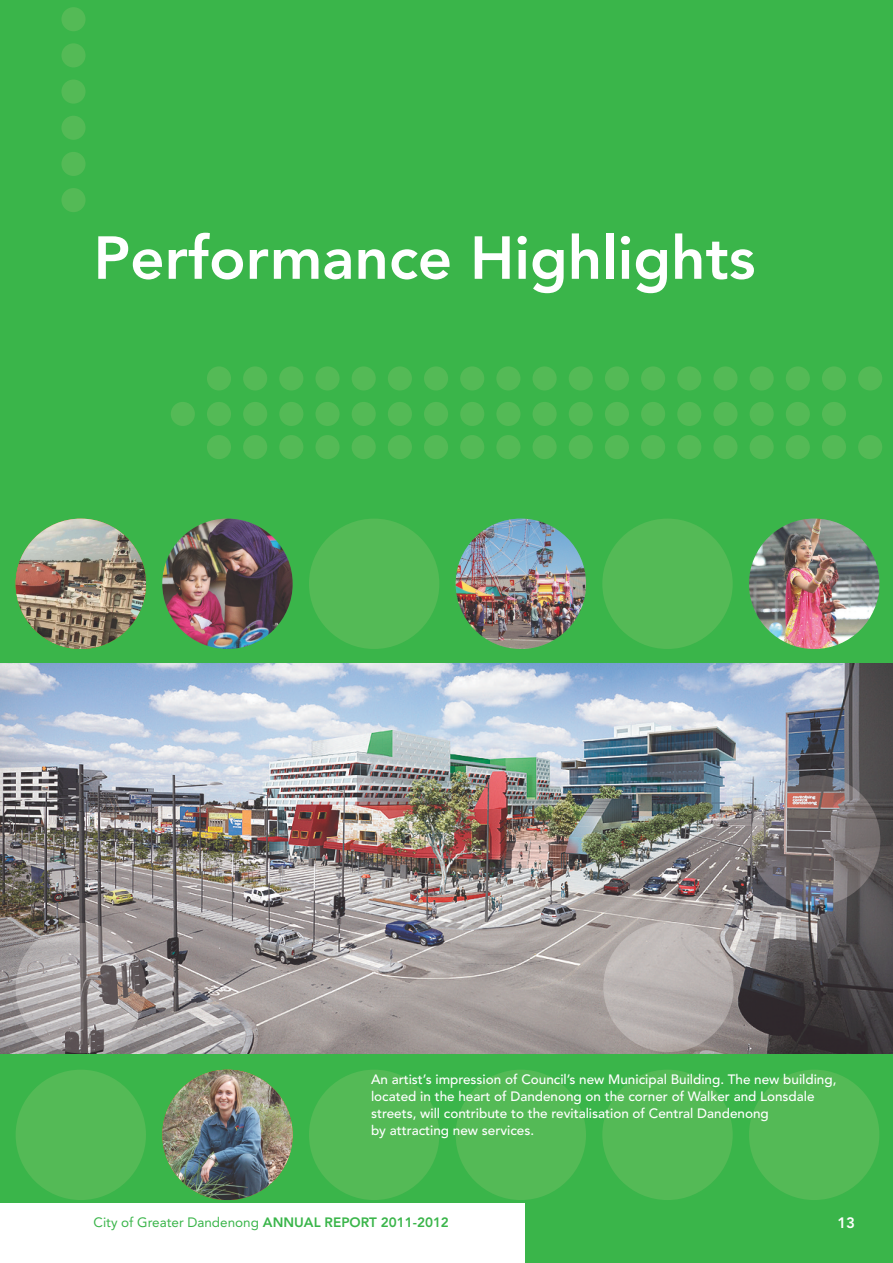
<style>
.page{position:relative;width:893px;height:1263px;background:#3ab54a}
.page>*{position:absolute;margin:0;border:0;box-sizing:border-box;transform-origin:0 0}
.t1{font:800 60px "Avenir";color:#fff}
.t2{font:800 15px "Avenir";color:#fff}
.t3{font:500 13.5px/16.8px "Avenir";color:#fff}
.t4{font:13.5px "Avenir";color:#3ab54a}
.s1{font-weight:800}
</style>
<div class="page">
<img style="left:0;top:663px;width:893px;height:391px">
<div style="left:207px;top:366px;width:24px;height:24px;background:#54ba56;border-radius:50%"></div>
<div style="left:243px;top:366px;width:24px;height:24px;background:#54ba56;border-radius:50%"></div>
<div style="left:279px;top:366px;width:24px;height:24px;background:#54ba56;border-radius:50%"></div>
<div style="left:315px;top:366px;width:25px;height:24px;background:#54ba56;border-radius:50%"></div>
<div style="left:352px;top:366px;width:24px;height:24px;background:#54ba56;border-radius:50%"></div>
<div style="left:388px;top:366px;width:24px;height:24px;background:#54ba56;border-radius:50%"></div>
<div style="left:424px;top:366px;width:24px;height:24px;background:#54ba56;border-radius:50%"></div>
<div style="left:460px;top:366px;width:24px;height:24px;background:#54ba56;border-radius:50%"></div>
<div style="left:496px;top:366px;width:24px;height:24px;background:#54ba56;border-radius:50%"></div>
<div style="left:532px;top:366px;width:25px;height:24px;background:#54ba56;border-radius:50%"></div>
<div style="left:569px;top:366px;width:24px;height:24px;background:#54ba56;border-radius:50%"></div>
<div style="left:605px;top:366px;width:24px;height:24px;background:#54ba56;border-radius:50%"></div>
<div style="left:641px;top:366px;width:24px;height:24px;background:#54ba56;border-radius:50%"></div>
<div style="left:677px;top:366px;width:24px;height:24px;background:#54ba56;border-radius:50%"></div>
<div style="left:713px;top:366px;width:24px;height:24px;background:#54ba56;border-radius:50%"></div>
<div style="left:750px;top:366px;width:24px;height:24px;background:#54ba56;border-radius:50%"></div>
<div style="left:786px;top:366px;width:24px;height:24px;background:#54ba56;border-radius:50%"></div>
<div style="left:858px;top:366px;width:24px;height:24px;background:#54ba56;border-radius:50%"></div>
<div style="left:822px;top:366px;width:24px;height:24px;background:#54ba56;border-radius:50%"></div>
<div style="left:61px;top:188px;width:25px;height:24px;background:#54ba56;border-radius:50%"></div>
<div style="left:61px;top:152px;width:25px;height:24px;background:#54ba56;border-radius:50%"></div>
<div style="left:61px;top:116px;width:25px;height:24px;background:#54ba56;border-radius:50%"></div>
<div style="left:61px;top:80px;width:25px;height:24px;background:#54ba56;border-radius:50%"></div>
<div style="left:61px;top:43px;width:25px;height:24px;background:#54ba56;border-radius:50%"></div>
<div style="left:61px;top:7px;width:25px;height:24px;background:#54ba56;border-radius:50%"></div>
<div style="left:207px;top:435px;width:24px;height:24px;background:#54ba56;border-radius:50%"></div>
<div style="left:243px;top:435px;width:24px;height:24px;background:#54ba56;border-radius:50%"></div>
<div style="left:279px;top:435px;width:24px;height:24px;background:#54ba56;border-radius:50%"></div>
<div style="left:315px;top:435px;width:25px;height:24px;background:#54ba56;border-radius:50%"></div>
<div style="left:352px;top:435px;width:24px;height:24px;background:#54ba56;border-radius:50%"></div>
<div style="left:388px;top:435px;width:24px;height:24px;background:#54ba56;border-radius:50%"></div>
<div style="left:424px;top:435px;width:24px;height:24px;background:#54ba56;border-radius:50%"></div>
<div style="left:460px;top:435px;width:24px;height:24px;background:#54ba56;border-radius:50%"></div>
<div style="left:496px;top:435px;width:24px;height:24px;background:#54ba56;border-radius:50%"></div>
<div style="left:532px;top:435px;width:25px;height:24px;background:#54ba56;border-radius:50%"></div>
<div style="left:569px;top:435px;width:24px;height:24px;background:#54ba56;border-radius:50%"></div>
<div style="left:605px;top:435px;width:24px;height:24px;background:#54ba56;border-radius:50%"></div>
<div style="left:641px;top:435px;width:24px;height:24px;background:#54ba56;border-radius:50%"></div>
<div style="left:677px;top:435px;width:24px;height:24px;background:#54ba56;border-radius:50%"></div>
<div style="left:713px;top:435px;width:24px;height:24px;background:#54ba56;border-radius:50%"></div>
<div style="left:750px;top:435px;width:24px;height:24px;background:#54ba56;border-radius:50%"></div>
<div style="left:786px;top:435px;width:24px;height:24px;background:#54ba56;border-radius:50%"></div>
<div style="left:858px;top:435px;width:24px;height:24px;background:#54ba56;border-radius:50%"></div>
<div style="left:822px;top:435px;width:24px;height:24px;background:#54ba56;border-radius:50%"></div>
<div style="left:171px;top:402px;width:24px;height:24px;background:#54ba56;border-radius:50%"></div>
<div style="left:207px;top:402px;width:24px;height:24px;background:#54ba56;border-radius:50%"></div>
<div style="left:243px;top:402px;width:24px;height:24px;background:#54ba56;border-radius:50%"></div>
<div style="left:279px;top:402px;width:24px;height:24px;background:#54ba56;border-radius:50%"></div>
<div style="left:315px;top:402px;width:25px;height:24px;background:#54ba56;border-radius:50%"></div>
<div style="left:352px;top:402px;width:24px;height:24px;background:#54ba56;border-radius:50%"></div>
<div style="left:388px;top:402px;width:24px;height:24px;background:#54ba56;border-radius:50%"></div>
<div style="left:424px;top:402px;width:24px;height:24px;background:#54ba56;border-radius:50%"></div>
<div style="left:460px;top:402px;width:24px;height:24px;background:#54ba56;border-radius:50%"></div>
<div style="left:496px;top:402px;width:24px;height:24px;background:#54ba56;border-radius:50%"></div>
<div style="left:533px;top:402px;width:24px;height:24px;background:#54ba56;border-radius:50%"></div>
<div style="left:569px;top:402px;width:24px;height:24px;background:#54ba56;border-radius:50%"></div>
<div style="left:605px;top:402px;width:24px;height:24px;background:#54ba56;border-radius:50%"></div>
<div style="left:641px;top:402px;width:24px;height:24px;background:#54ba56;border-radius:50%"></div>
<div style="left:677px;top:402px;width:24px;height:24px;background:#54ba56;border-radius:50%"></div>
<div style="left:713px;top:402px;width:24px;height:24px;background:#54ba56;border-radius:50%"></div>
<div style="left:750px;top:402px;width:24px;height:24px;background:#54ba56;border-radius:50%"></div>
<div style="left:822px;top:402px;width:24px;height:24px;background:#54ba56;border-radius:50%"></div>
<div style="left:786px;top:402px;width:24px;height:24px;background:#54ba56;border-radius:50%"></div>
<img style="left:16px;top:519px;width:130px;height:130px;border-radius:50%">
<img style="left:162px;top:519px;width:131px;height:130px;border-radius:50%">
<div style="left:309px;top:519px;width:130px;height:130px;background:#54ba56;border-radius:50%"></div>
<img style="left:456px;top:519px;width:130px;height:130px;border-radius:50%">
<div style="left:602px;top:519px;width:131px;height:130px;background:#54ba56;border-radius:50%"></div>
<img style="left:749px;top:519px;width:130px;height:130px;border-radius:50%">
<div style="left:16px;top:1070px;width:130px;height:130px;background:#54ba56;border-radius:50%"></div>
<img style="left:162px;top:1070px;width:131px;height:130px;border-radius:50%">
<div style="left:309px;top:1070px;width:130px;height:130px;background:#54ba56;border-radius:50%"></div>
<div style="left:456px;top:1070px;width:130px;height:130px;background:#54ba56;border-radius:50%"></div>
<div style="left:602px;top:1070px;width:131px;height:130px;background:#54ba56;border-radius:50%"></div>
<div style="left:749px;top:1070px;width:130px;height:130px;background:#54ba56;border-radius:50%"></div>
<img style="left:16px;top:923px;width:130px;height:130px">
<div style="left:0;top:1203px;width:524px;height:60px;background:#fff"></div>
<img style="left:603px;top:922px;width:131px;height:130px">
<img style="left:750px;top:775px;width:130px;height:130px">
<h1 class="t1" style="left:94px;top:233px;width:663px">Performance Highlights</h1>
<p class="t3" style="left:371px;top:1072px;width:467px">An artist’s impression of Council’s new Municipal Building. The new building, located in the heart of Dandenong on the corner of Walker and Lonsdale streets, will contribute to the revitalisation of Central Dandenong<br>by attracting new services.</p>
<p class="t4" style="left:94px;top:1217px;width:357px">City of Greater Dandenong <span class="s1">ANNUAL REPORT 2011-2012</span></p>
<p class="t2" style="left:837px;top:1216px;width:19px">13</p>
</div>
